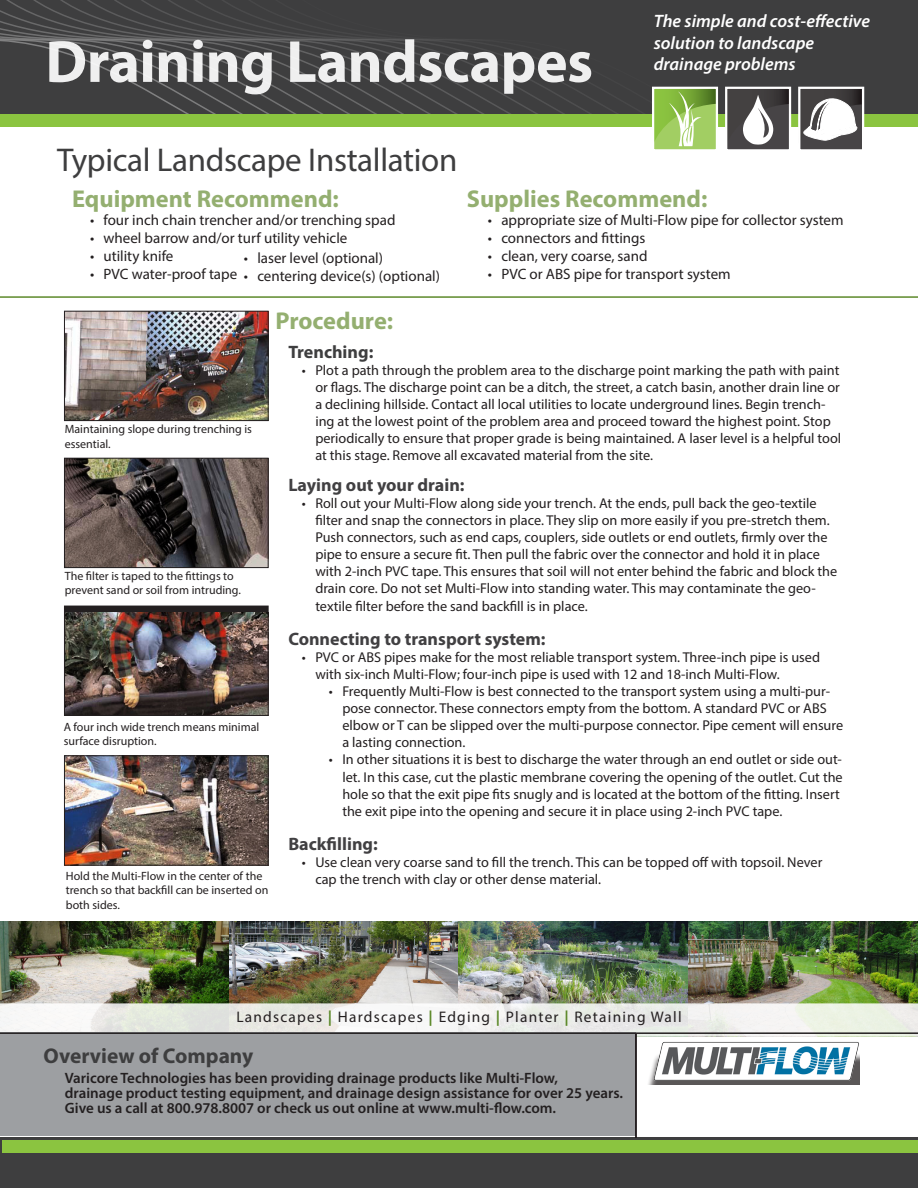
<style>
.page{position:relative;width:918px;height:1188px;background:#fff}
.page>*{position:absolute;margin:0;border:0;box-sizing:border-box;transform-origin:0 0}
.t1{font:700 60px "Myriad Pro";letter-spacing:-.01em;color:#efefef}
.t2{font:33px "Myriad Pro";letter-spacing:-.01em;color:#3e3e3f}
.t3{font:700 24.45px "Myriad Pro";color:#94af70}
.t4{font:700 21.45px "Myriad Pro";color:#3e3e3f}
.t5{font:italic 600 18px/21.6px "Myriad Pro";color:#fff}
.t6{font:700 18px "Myriad Pro";color:#414042}
.t7{font:700 18px "Myriad Pro";color:#3e3e3f}
.t8{font:15.3px "Myriad Pro";letter-spacing:.08em;color:#231f20}
.t9{font:15px "Myriad Pro";color:#231f20}
.t10{font:600 15px/15px "Myriad Pro";color:#231f20}
.t11{font:14.25px/17.1px "Myriad Pro";color:#231f20}
.t12{font:12px/14.4px "Myriad Pro";color:#231f20}
.s1{font-weight:700;color:#5d892a}
</style>
<div class="page">
<img style="left:0;top:921px;width:918px;height:82px">
<svg style="left:0;top:1003px;width:918px;height:34px"></svg>
<div style="left:0;top:0;width:918px;height:122px;background:#3e3e3f"></div>
<svg style="left:475px;top:47px;width:53px;height:67px"></svg>
<svg style="left:421px;top:39px;width:54px;height:75px"></svg>
<svg style="left:367px;top:38px;width:54px;height:76px"></svg>
<svg style="left:340px;top:36px;width:27px;height:78px"></svg>
<svg style="left:0;top:0;width:340px;height:114px"></svg>
<div style="left:0;top:114px;width:918px;height:13px;background:#8bc440"></div>
<svg style="left:652px;top:86px;width:213px;height:64px"></svg>
<div style="left:0;top:1032px;width:636px;height:104px;background:#9d9fa2"></div>
<div style="left:0;top:1137px;width:918px;height:51px;background:#3e3e3f"></div>
<hr style="left:635px;top:1034px;width:2px;height:103px;background:#110a0c">
<div style="left:2px;top:1140px;width:916px;height:13px;background:#8bc440"></div>
<img style="left:66px;top:757px;width:201px;height:107px">
<div style="left:64px;top:755px;width:205px;height:111px;border:1px solid #231f20"></div>
<div style="left:64px;top:606px;width:204px;height:109px;background:#231f20"></div>
<img style="left:66px;top:612px;width:201px;height:102px">
<div style="left:64px;top:606px;width:205px;height:110px;border:1px solid #231f20"></div>
<img style="left:66px;top:460px;width:201px;height:106px">
<div style="left:64px;top:458px;width:205px;height:110px;border:1px solid #231f20"></div>
<img style="left:66px;top:313px;width:201px;height:106px">
<div style="left:64px;top:311px;width:205px;height:110px;border:1px solid #231f20"></div>
<hr style="left:0;top:1032px;width:918px;height:2px;background:#231f20">
<div style="left:648px;top:1039px;width:212px;height:46px;background:#231f20;opacity:.75"></div>
<img style="left:654px;top:1041px;width:206px;height:40px">
<hr style="left:0;top:296px;width:918px;height:2px;background:#5d892a">
<p class="t1" style="left:45px;top:23px;width:549px">Draining Landscapes</p>
<p class="t2" style="left:57px;top:139px;width:402px">Typical Landscape Installation</p>
<p class="t5" style="left:654px;top:10px;width:218px">The simple and cost-effective solution to landscape drainage problems</p>
<p class="t3" style="left:72px;top:183px;width:268px">Equipment Recommend:</p>
<p class="t9" style="left:90px;top:211px;width:307px">• four inch chain trencher and/or trenching spad</p>
<p class="t9" style="left:90px;top:229px;width:259px">• wheel barrow and/or turf utility vehicle</p>
<p class="t9" style="left:90px;top:247px;width:85px">• utility knife</p>
<p class="t9" style="left:90px;top:265px;width:149px">• PVC water-proof tape</p>
<p class="t9" style="left:244px;top:249px;width:141px">• laser level (optional)</p>
<p class="t9" style="left:244px;top:267px;width:198px">• centering device(s) (optional)</p>
<p class="t3" style="left:275px;top:305px;width:119px">Procedure:</p>
<p class="t3" style="left:467px;top:183px;width:242px">Supplies Recommend:</p>
<p class="t9" style="left:488px;top:211px;width:357px">• appropriate size of Multi-Flow pipe for collector system</p>
<p class="t9" style="left:488px;top:229px;width:159px">• connectors and fittings</p>
<p class="t9" style="left:488px;top:247px;width:161px">• clean, very coarse, sand</p>
<p class="t9" style="left:488px;top:265px;width:244px">• PVC or ABS pipe for transport system</p>
<p class="t12" style="left:65px;top:422px;width:189px">Maintaining slope during trenching is essential.</p>
<p class="t12" style="left:65px;top:569px;width:170px">The filter is taped to the fittings to</p>
<p class="t12" style="left:65px;top:583px;width:178px">prevent sand or soil from intruding.</p>
<p class="t12" style="left:64px;top:720px;width:197px">A four inch wide trench means minimal surface disruption.</p>
<p class="t12" style="left:66px;top:868px;width:204px">Hold the Multi-Flow in the center of the trench so that backfill can be inserted on both sides.</p>
<p class="t7" style="left:288px;top:340px;width:86px">Trenching:</p>
<p class="t11" style="left:315px;top:361px;width:527px;text-indent:-14px">• Plot a path through the problem area to the discharge point marking the path with paint or flags. The discharge point can be a ditch, the street, a catch basin, another drain line or a declining hillside. Contact all local utilities to locate underground lines. Begin trench&shy;ing at the lowest point of the problem area and proceed toward the highest point. Stop periodically to ensure that proper grade is being maintained. A laser level is a helpful tool at this stage. Remove all excavated material from the site.</p>
<p class="t6" style="left:288px;top:473px;width:178px">Laying out your drain:</p>
<p class="t11" style="left:315px;top:494px;width:523px;text-indent:-14px">• Roll out your Multi-Flow along side your trench. At the ends, pull back the geo-textile filter and snap the connectors in place. They slip on more easily if you pre-stretch them.<br>Push connectors, such as end caps, couplers, side outlets or end outlets, firmly over the pipe to ensure a secure fit. Then pull the fabric over the connector and hold it in place with 2-inch PVC tape. This ensures that soil will not enter behind the fabric and block the drain core. Do not set Multi-Flow into standing water. This may contaminate the geo&shy;textile filter before the sand backfill is in place.</p>
<p class="t6" style="left:288px;top:627px;width:259px">Connecting to transport system:</p>
<p class="t11" style="left:315px;top:648px;width:506px;text-indent:-14px">• PVC or ABS pipes make for the most reliable transport system. Three-inch pipe is used with six-inch Multi-Flow; four-inch pipe is used with 12 and 18-inch Multi-Flow.</p>
<p class="t11" style="left:342px;top:682px;width:502px;text-indent:-14px">• Frequently Multi-Flow is best connected to the transport system using a multi-pur&shy;pose connector. These connectors empty from the bottom. A standard PVC or ABS elbow or T can be slipped over the multi-purpose connector. Pipe cement will ensure a lasting connection.</p>
<p class="t11" style="left:342px;top:751px;width:502px;text-indent:-14px">• In other situations it is best to discharge the water through an end outlet or side out&shy;let. In this case, cut the plastic membrane covering the opening of the outlet. Cut the hole so that the exit pipe fits snugly and is located at the bottom of the fitting. Insert the exit pipe into the opening and secure it in place using 2-inch PVC tape.</p>
<p class="t6" style="left:288px;top:832px;width:91px">Backfilling:</p>
<p class="t11" style="left:315px;top:853px;width:508px;text-indent:-14px">• Use clean very coarse sand to fill the trench. This can be topped off with topsoil. Never cap the trench with clay or other dense material.</p>
<p class="t8" style="left:236px;top:1007px;width:447px">Landscapes <span class="s1">|</span> Hardscapes <span class="s1">|</span> Edging <span class="s1">|</span> Planter <span class="s1">|</span> Retaining Wall</p>
<p class="t4" style="left:44px;top:1042px;width:211px">Overview of Company</p>
<p class="t10" style="left:65px;top:1070px;width:560px">Varicore Technologies has been providing drainage products like Multi-Flow,<br>drainage product testing equipment, and drainage design assistance for over 25 years.<br>Give us a call at 800.978.8007 or check us out online at www.multi-flow.com.</p>
</div>
